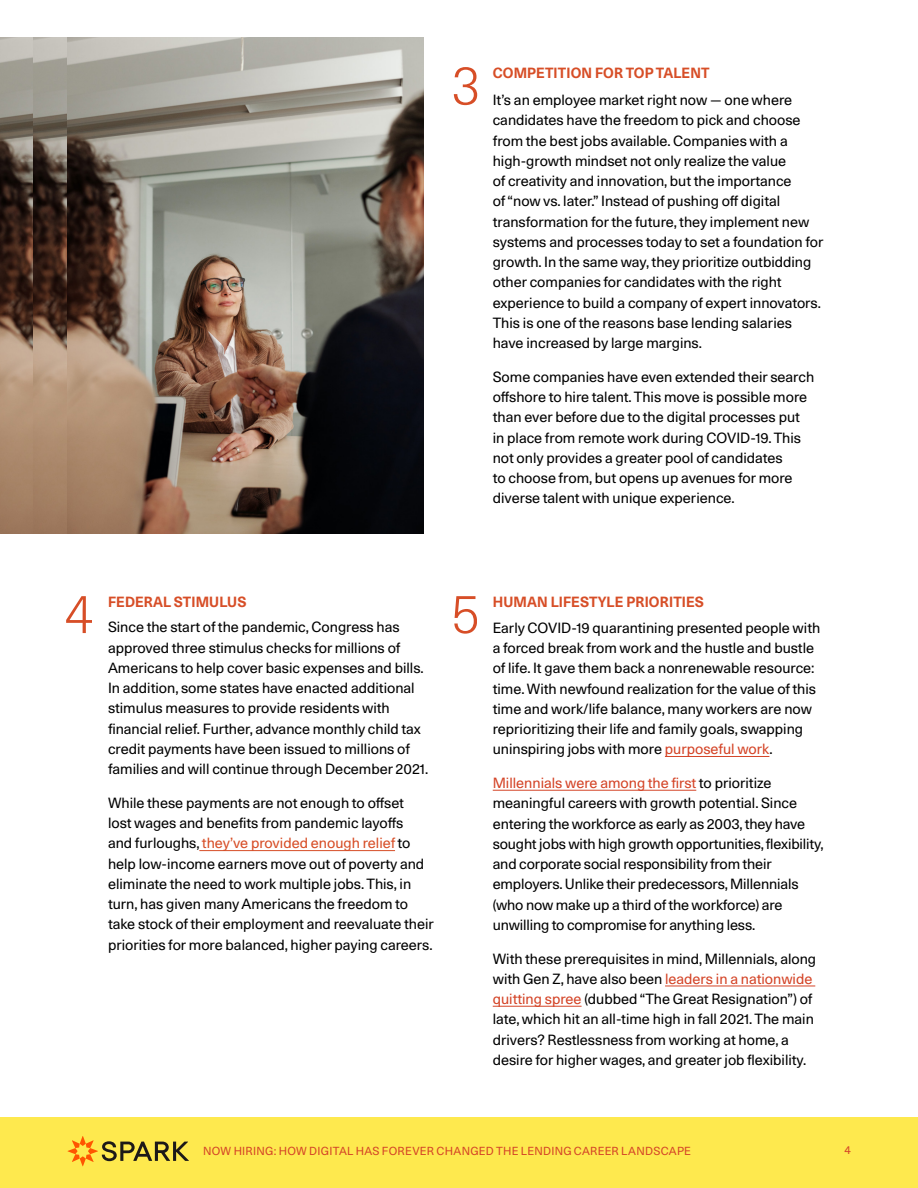
<style>
.page{position:relative;width:918px;height:1188px;background:#fff}
.page>*{position:absolute;margin:0;border:0;box-sizing:border-box;transform-origin:0 0}
.t1{font:300 54px "Unica 77 LL";color:#d74e27}
.t2{font:14.25px/20.2px "Unica 77 LL";color:#000}
.t3{font:700 14.25px "Unica 77 LL";letter-spacing:.01em;color:#d74e27}
.t4{font:11.25px "Unica 77 LL";letter-spacing:.025em;color:#d44427}
.s1{color:#d74e27}
.s2{color:#d44427}
</style>
<div class="page">
<hr style="left:665px;top:756px;width:104px;height:1px;background:#d44427">
<hr style="left:493px;top:790px;width:203px;height:1px;background:#d44427">
<hr style="left:665px;top:986px;width:150px;height:1px;background:#d44427">
<hr style="left:493px;top:1006px;width:89px;height:1px;background:#d44427">
<hr style="left:199px;top:850px;width:196px;height:1px;background:#d74e27">
<img style="left:0;top:37px;width:34px;height:496px">
<div style="left:0;top:1118px;width:918px;height:70px;background:#fee94e"></div>
<svg style="left:68px;top:1136px;width:121px;height:30px"></svg>
<img style="left:34px;top:37px;width:34px;height:496px">
<img style="left:68px;top:37px;width:356px;height:496px">
<h1 class="t1" style="left:449px;top:50px;width:36px">3</h1>
<p class="t3" style="left:493px;top:63px;width:218px">COMPETITION FOR TOP TALENT</p>
<p class="t2" style="left:493px;top:90px;width:332px">It’s an employee market right now — one where candidates have the freedom to pick and choose from the best jobs available. Companies with a high-growth mindset not only realize the value<br>of creativity and innovation, but the importance<br>of “now vs. later.” Instead of pushing off digital transformation for the future, they implement new systems and processes today to set a foundation for growth. In the same way, they prioritize outbidding other companies for candidates with the right experience to build a company of expert innovators.<br>This is one of the reasons base lending salaries have increased by large margins.</p>
<p class="t2" style="left:493px;top:366px;width:323px">Some companies have even extended their search offshore to hire talent. This move is possible more than ever before due to the digital processes put in place from remote work during COVID-19. This not only provides a greater pool of candidates<br>to choose from, but opens up avenues for more diverse talent with unique experience.</p>
<h1 class="t1" style="left:62px;top:578px;width:36px">4</h1>
<h1 class="t1" style="left:448px;top:578px;width:36px">5</h1>
<p class="t3" style="left:108px;top:592px;width:140px">FEDERAL STIMULUS</p>
<p class="t3" style="left:493px;top:592px;width:213px">HUMAN LIFESTYLE PRIORITIES</p>
<p class="t2" style="left:108px;top:617px;width:322px">Since the start of the pandemic, Congress has approved three stimulus checks for millions of Americans to help cover basic expenses and bills.<br>In addition, some states have enacted additional stimulus measures to provide residents with financial relief. Further, advance monthly child tax credit payments have been issued to millions of families and will continue through December 2021.</p>
<p class="t2" style="left:108px;top:792px;width:327px">While these payments are not enough to offset<br>lost wages and benefits from pandemic layoffs<br>and furloughs, <span class="s1">they’ve provided enough relief</span> to help low-income earners move out of poverty and eliminate the need to work multiple jobs. This, in turn, has given many Americans the freedom to take stock of their employment and reevaluate their priorities for more balanced, higher paying careers.</p>
<p class="t2" style="left:493px;top:617px;width:329px">Early COVID-19 quarantining presented people with a forced break from work and the hustle and bustle of life. It gave them back a nonrenewable resource: time. With newfound realization for the value of this time and work/life balance, many workers are now reprioritizing their life and family goals, swapping uninspiring jobs with more <span class="s2">purposeful work</span>.</p>
<p class="t2" style="left:493px;top:773px;width:333px"><span class="s2">Millennials were among the first</span> to prioritize meaningful careers with growth potential. Since entering the workforce as early as 2003, they have sought jobs with high growth opportunities, flexibility, and corporate social responsibility from their employers. Unlike their predecessors, Millennials (who now make up a third of the workforce) are unwilling to compromise for anything less.</p>
<p class="t2" style="left:493px;top:948px;width:325px">With these prerequisites in mind, Millennials, along with Gen Z, have also been <span class="s2">leaders in a nationwide quitting spree</span> (dubbed “The Great Resignation”) of late, which hit an all-time high in fall 2021. The main drivers? Restlessness from working at home, a desire for higher wages, and greater job flexibility.</p>
<p class="t4" style="left:203px;top:1143px;width:489px">NOW HIRING: HOW DIGITAL HAS FOREVER CHANGED THE LENDING CAREER LANDSCAPE</p>
<p class="t4" style="left:845px;top:1143px;width:8px">4</p>
</div>
